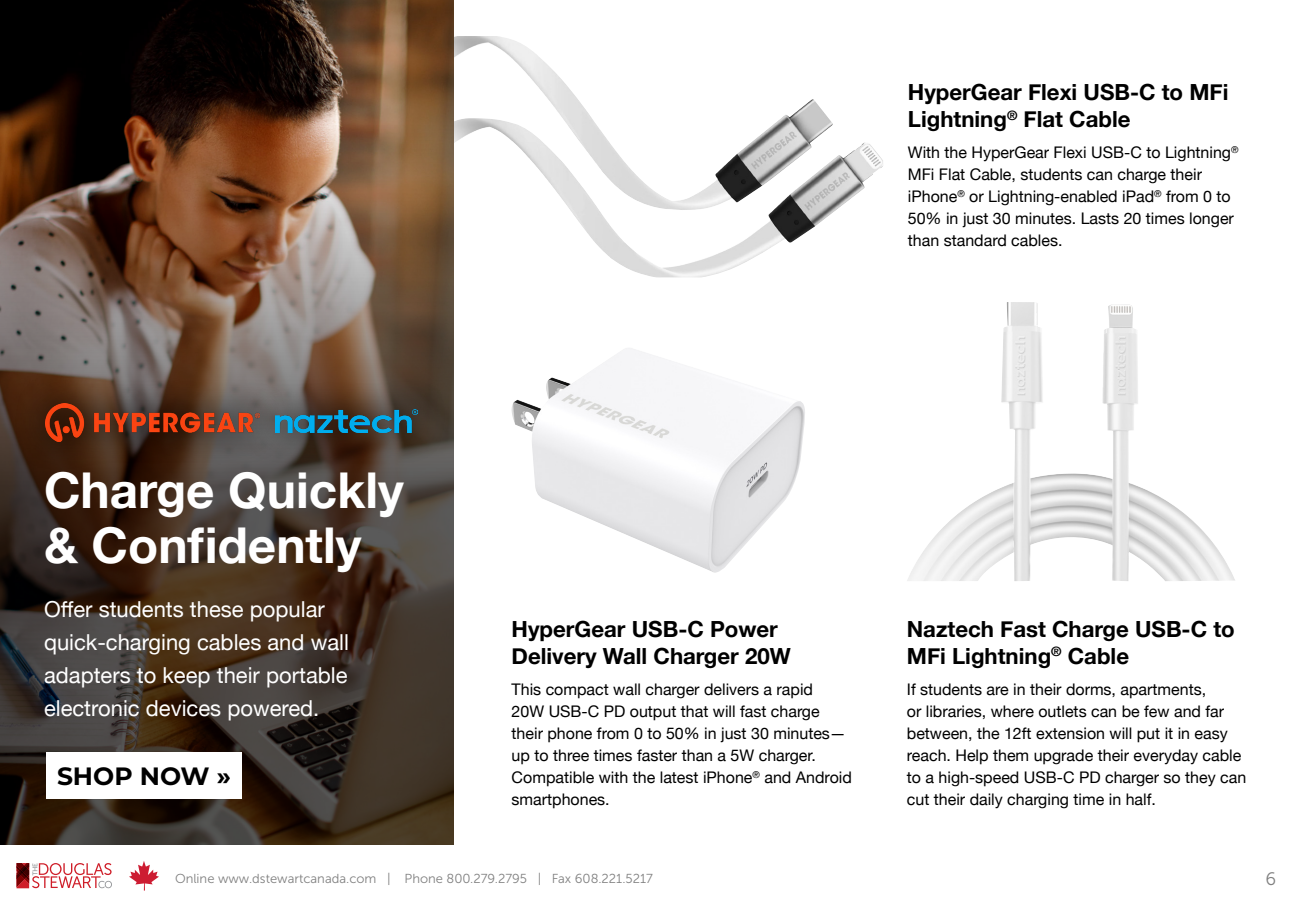
<style>
.page{position:relative;width:1300px;height:900px;background:#fff}
.page>*{position:absolute;margin:0;border:0;box-sizing:border-box;transform-origin:0 0}
.t1{font:700 49.4px/55.2px "Helvetica Neue";color:#fff}
.t2{font:700 25px "Montserrat";color:#000}
.t3{font:700 22.2px/26.7px "Helvetica Neue";color:#000}
.t4{font:22px/33px "Helvetica Neue";color:#fff}
.t5{font:18px "Museo Sans 300";color:#808080}
.t6{font:16px/22px "Helvetica Neue";color:#000}
.t7{font:13px "Museo Sans 300";color:#808080}
</style>
<div class="page">
<img style="left:454px;top:36px;width:429px;height:241px">
<img style="left:0;top:0;width:454px;height:845px">
<div style="left:13px;top:371px;width:277px;height:102px;background:#000;opacity:.75"></div>
<img style="left:46px;top:404px;width:197px;height:37px">
<div style="left:243px;top:378px;width:205px;height:88px;background:#000;opacity:.75"></div>
<img style="left:276px;top:410px;width:141px;height:22px">
<img style="left:907px;top:302px;width:328px;height:279px">
<img style="left:512px;top:348px;width:293px;height:225px">
<div style="left:46px;top:753px;width:196px;height:46px;background:#fff"></div>
<svg style="left:17px;top:863px;width:95px;height:25px"></svg>
<svg style="left:129px;top:861px;width:30px;height:30px"></svg>
<h1 class="t1" style="left:44px;top:464px;width:361px">Charge Quickly &amp; Confidently</h1>
<h3 class="t4" style="left:44px;top:594px;width:306px">Offer students these popular quick-charging cables and wall adapters to keep their portable electronic devices powered.</h3>
<h2 class="t2" style="left:57px;top:758px;width:175px">SHOP NOW »</h2>
<h3 class="t3" style="left:908px;top:80px;width:322px">HyperGear Flexi USB-C to MFi<br>Lightning<sup>®</sup> Flat Cable</h3>
<p class="t6" style="left:908px;top:143px;width:332px">With the HyperGear Flexi USB-C to Lightning<sup>® </sup>MFi Flat Cable, students can charge their iPhone<sup>®</sup> or Lightning-enabled iPad<sup>®</sup> from 0 to 50% in just 30 minutes. Lasts 20 times longer than standard cables.</p>
<h3 class="t3" style="left:512px;top:616px;width:281px">HyperGear USB-C Power<br>Delivery Wall Charger 20W</h3>
<p class="t6" style="left:512px;top:679px;width:342px">This compact wall charger delivers a rapid<br>20W USB-C PD output that will fast charge their phone from 0 to 50% in just 30 minutes— up to three times faster than a 5W charger.<br>Compatible with the latest iPhone<sup>®</sup> and Android smartphones.</p>
<h3 class="t3" style="left:907px;top:616px;width:329px">Naztech Fast Charge USB-C to<br>MFi Lightning<sup>®</sup> Cable</h3>
<p class="t6" style="left:907px;top:679px;width:341px">If students are in their dorms, apartments,<br>or libraries, where outlets can be few and far between, the 12ft extension will put it in easy reach. Help them upgrade their everyday cable to a high-speed USB-C PD charger so they can cut their daily charging time in half.</p>
<p class="t7" style="left:175px;top:871px;width:479px">Online www.dstewartcanada.com | Phone 800.279.2795 | Fax 608.221.5217</p>
<p class="t5" style="left:1266px;top:869px;width:12px">6</p>
</div>
